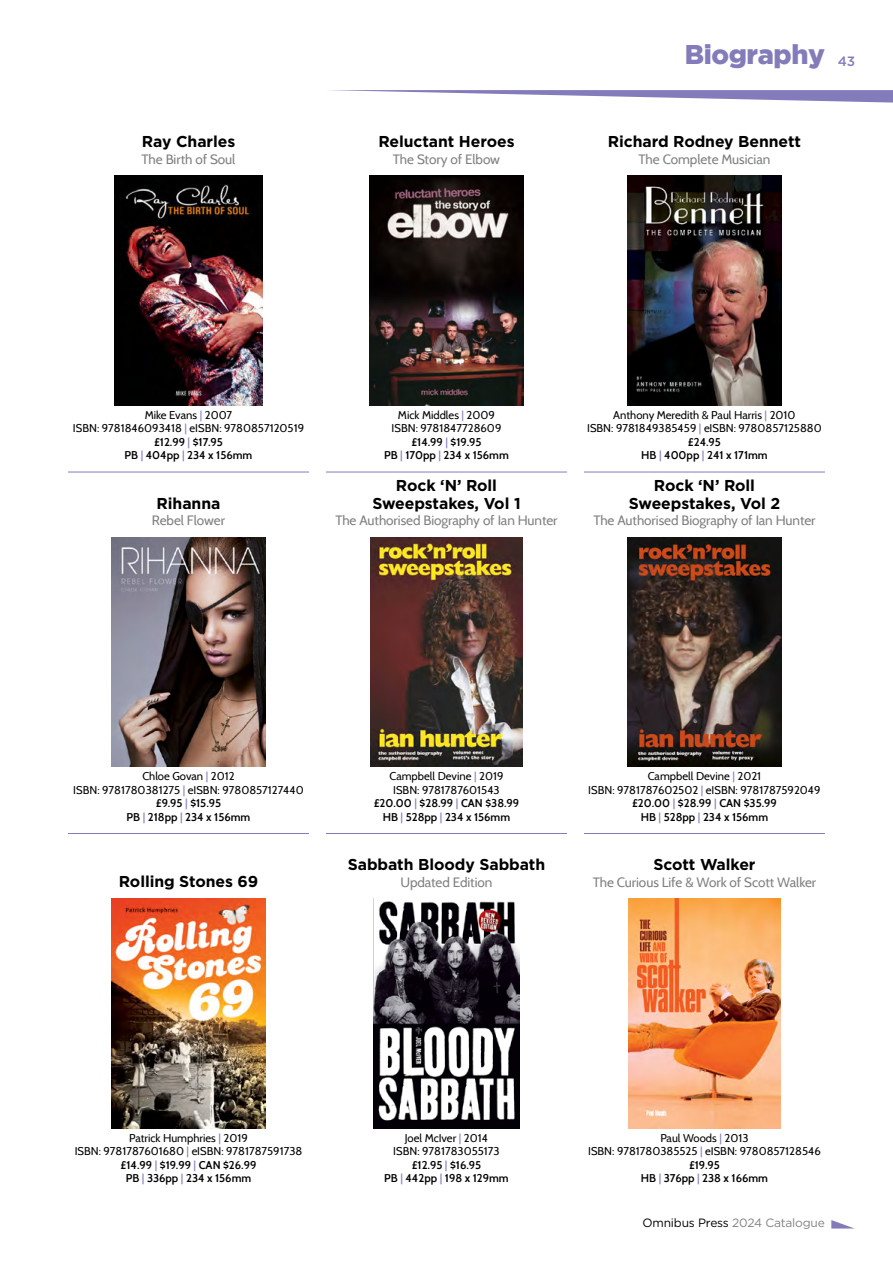
<style>
.page{position:relative;width:893px;height:1263px;background:#fff}
.page>*{position:absolute;margin:0;border:0;box-sizing:border-box;transform-origin:0 0}
.t1{font:900 27px "Gotham";letter-spacing:-.015em;color:#847cba}
.t2{font:700 15.75px/17.2px "Gotham";letter-spacing:-.005em;color:#000;text-align:center}
.t3{font:13.5px "Cabin";letter-spacing:-.005em;color:#808080}
.t4{font:500 13.5px "Gotham";color:#847cba}
.t5{font:12px "Gotham";letter-spacing:-.015em;color:#808285}
.t6{font:11.25px/13.5px "Cabin";color:#000;text-align:center}
.t7{font:600 11.25px/13.5px "Cabin";color:#000;text-align:center}
.s1{color:#847cba}
.s2{font-weight:600}
.s3{font-weight:600;color:#847cba}
.s4{font-weight:400}
.s5{font-weight:400;color:#847cba}
.s6{color:#000}
</style>
<div class="page">
<hr style="left:68px;top:472px;width:241px;height:1px;background:#847cba">
<hr style="left:68px;top:833px;width:241px;height:1px;background:#847cba">
<hr style="left:326px;top:472px;width:241px;height:1px;background:#847cba">
<hr style="left:326px;top:833px;width:241px;height:1px;background:#847cba">
<hr style="left:584px;top:472px;width:241px;height:1px;background:#847cba">
<hr style="left:584px;top:833px;width:241px;height:1px;background:#847cba">
<svg style="left:831px;top:1220px;width:22px;height:8px"></svg>
<svg style="left:330px;top:90px;width:563px;height:13px"></svg>
<img style="left:628px;top:898px;width:153px;height:230px">
<img style="left:373px;top:898px;width:147px;height:230px">
<img style="left:112px;top:898px;width:153px;height:230px">
<img style="left:628px;top:537px;width:153px;height:230px">
<img style="left:371px;top:537px;width:151px;height:230px">
<img style="left:112px;top:537px;width:153px;height:230px">
<img style="left:627px;top:176px;width:154px;height:229px">
<img style="left:370px;top:176px;width:153px;height:229px">
<img style="left:114px;top:176px;width:149px;height:229px">
<h2 class="t2" style="left:142px;top:133px;width:95px">Ray Charles</h2>
<p class="t3" style="left:142px;top:151px;width:95px">The Birth of Soul</p>
<h2 class="t2" style="left:378px;top:133px;width:138px">Reluctant Heroes</h2>
<p class="t3" style="left:393px;top:151px;width:109px">The Story of Elbow</p>
<h1 class="t1" style="left:685px;top:39px;width:142px">Biography</h1>
<p class="t4" style="left:838px;top:54px;width:19px">43</p>
<h2 class="t2" style="left:608px;top:133px;width:195px">Richard Rodney Bennett</h2>
<p class="t3" style="left:639px;top:151px;width:133px">The Complete Musician</p>
<p class="t6" style="left:73px;top:408px;width:233px">Mike Evans <span class="s1">|</span> 2007<br>ISBN: 9781846093418 <span class="s1">|</span> eISBN: 9780857120519 <span class="s2">£12.99</span> <span class="s3">|</span> <span class="s2">$17.95<br>PB</span> <span class="s3">|</span> <span class="s2">404pp</span> <span class="s3">|</span> <span class="s2">234 x 156mm</span></p>
<h2 class="t2" style="left:157px;top:494px;width:65px">Rihanna</h2>
<p class="t3" style="left:152px;top:512px;width:75px">Rebel Flower</p>
<p class="t6" style="left:384px;top:408px;width:126px">Mick Middles <span class="s1">|</span> 2009<br>ISBN: 9781847728609 <span class="s2">£14.99</span> <span class="s3">|</span> <span class="s2">$19.95<br>PB</span> <span class="s3">|</span> <span class="s2">170pp</span> <span class="s3">|</span> <span class="s2">234 x 156mm</span></p>
<h2 class="t2" style="left:372px;top:477px;width:150px">Rock ‘N’ Roll<br>Sweepstakes, Vol 1</h2>
<p class="t3" style="left:335px;top:512px;width:224px">The Authorised Biography of Ian Hunter</p>
<p class="t6" style="left:587px;top:408px;width:236px">Anthony Meredith &amp; Paul Harris <span class="s1">|</span> 2010<br>ISBN: 9781849385459 <span class="s1">|</span> eISBN: 9780857125880 <span class="s2">£24.95<br>HB</span> <span class="s3">|</span> <span class="s2">400pp</span> <span class="s3">|</span> <span class="s2">241 x 171mm</span></p>
<h2 class="t2" style="left:629px;top:477px;width:153px">Rock ‘N’ Roll<br>Sweepstakes, Vol 2</h2>
<p class="t3" style="left:593px;top:512px;width:224px">The Authorised Biography of Ian Hunter</p>
<p class="t6" style="left:73px;top:769px;width:232px">Chloe Govan <span class="s1">|</span> 2012<br>ISBN: 9781780381275 <span class="s1">|</span> eISBN: 9780857127440 <span class="s2">£9.95</span> <span class="s3">|</span> <span class="s2">$15.95<br>PB</span> <span class="s3">|</span> <span class="s2">218pp</span> <span class="s3">|</span> <span class="s2">234 x 156mm</span></p>
<h2 class="t2" style="left:119px;top:872px;width:141px">Rolling Stones 69</h2>
<p class="t7" style="left:374px;top:769px;width:147px"><span class="s4">Campbell Devine</span> <span class="s5">|</span> <span class="s4">2019<br>ISBN: 9781787601543 </span>£20.00 <span class="s1">|</span> $28.99 <span class="s1">|</span> CAN $38.99<br>HB <span class="s1">|</span> 528pp <span class="s1">|</span> 234 x 156mm</p>
<h2 class="t2" style="left:348px;top:856px;width:199px">Sabbath Bloody Sabbath</h2>
<p class="t3" style="left:401px;top:873px;width:93px">Updated Edition</p>
<p class="t6" style="left:588px;top:769px;width:234px">Campbell Devine <span class="s1">|</span> 2021<br>ISBN: 9781787602502 <span class="s1">|</span> eISBN: 9781787592049 <span class="s2">£20.00</span> <span class="s3">|</span> <span class="s2">$28.99</span> <span class="s3">|</span> <span class="s2">CAN $35.99<br>HB</span> <span class="s3">|</span> <span class="s2">528pp</span> <span class="s3">|</span> <span class="s2">234 x 156mm</span></p>
<h2 class="t2" style="left:653px;top:856px;width:104px">Scott Walker</h2>
<p class="t3" style="left:593px;top:873px;width:225px">The Curious Life &amp; Work of Scott Walker</p>
<p class="t6" style="left:75px;top:1131px;width:229px">Patrick Humphries <span class="s1">|</span> 2019<br>ISBN: 9781787601680 <span class="s1">|</span> eISBN: 9781787591738 <span class="s2">£14.99</span> <span class="s3">|</span> <span class="s2">$19.99</span> <span class="s3">|</span> <span class="s2">CAN $26.99<br>PB</span> <span class="s3">|</span> <span class="s2">336pp</span> <span class="s3">|</span> <span class="s2">234 x 156mm</span></p>
<p class="t6" style="left:384px;top:1131px;width:126px">Joel McIver <span class="s1">|</span> 2014<br>ISBN: 9781783055173 <span class="s2">£12.95</span> <span class="s3">|</span> <span class="s2">$16.95<br>PB</span> <span class="s3">|</span> <span class="s2">442pp</span> <span class="s3">|</span> <span class="s2">198 x 129mm</span></p>
<p class="t6" style="left:588px;top:1131px;width:234px">Paul Woods <span class="s1">|</span> 2013<br>ISBN: 9781780385525 <span class="s1">|</span> eISBN: 9780857128546 <span class="s2">£19.95<br>HB</span> <span class="s3">|</span> <span class="s2">376pp</span> <span class="s3">|</span> <span class="s2">238 x 166mm</span></p>
<p class="t5" style="left:642px;top:1216px;width:184px"><span class="s6">Omnibus Press</span> 2024 Catalogue</p>
</div>
